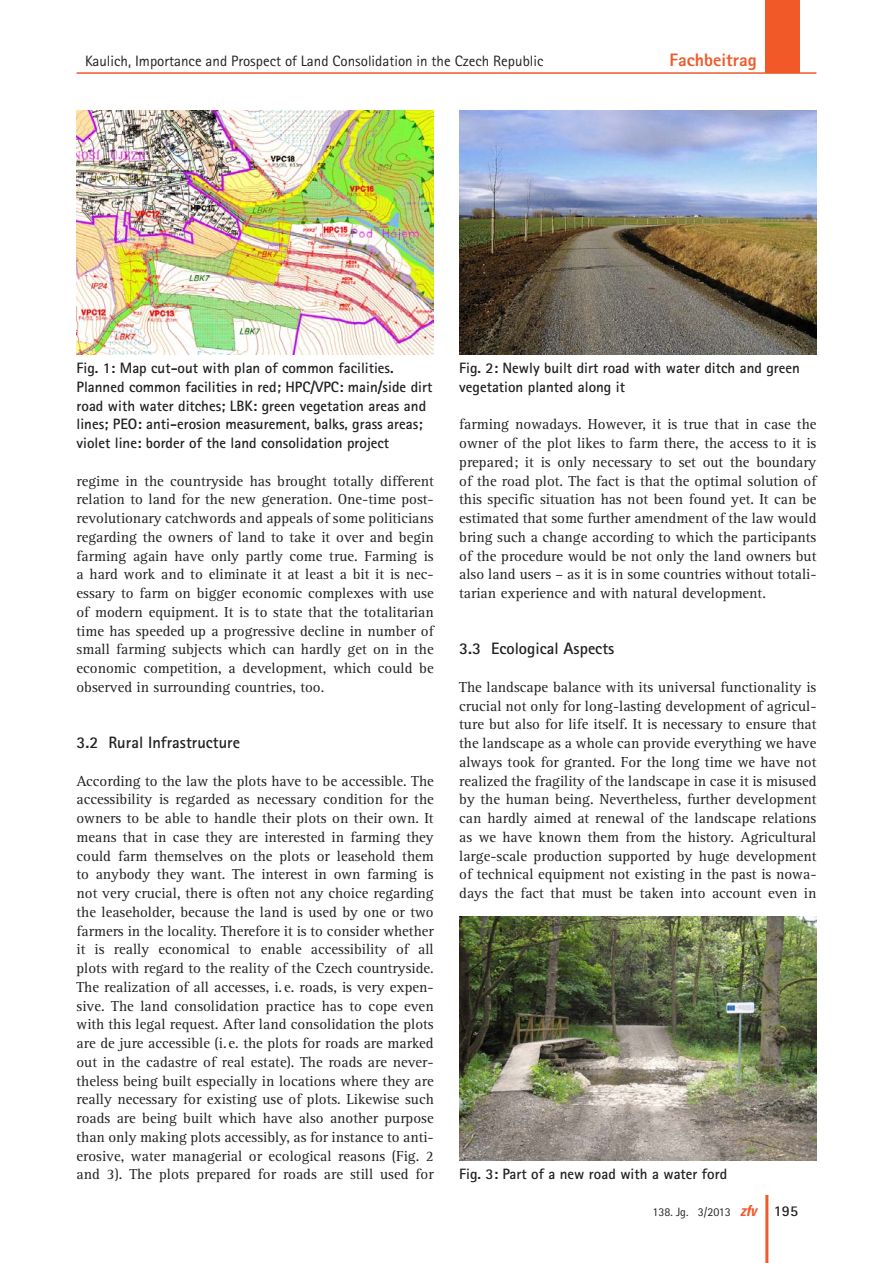
<style>
.page{position:relative;width:893px;height:1263px;background:#fff}
.page>*{position:absolute;margin:0;border:0;box-sizing:border-box;transform-origin:0 0}
.t1{font:800 18px "Rotis Sans Serif";color:#f15929}
._12_titel_2{font:700 16.5px "Rotis Sans Serif";color:#231f20}
._01_normal_oEZ_AA{font:15px/18.8px "Rotis Serif";color:#231f20;text-align:justify}
._05_abb{font:700 15px/18.8px "Rotis Sans Serif";color:#231f20}
.t2{font:15px "Rotis Sans Serif";color:#231f20}
.t3{font:12px "Rotis Sans Serif";color:#231f20}
.s1{font-family:"Univers";font-weight:700;font-style:italic;font-stretch:condensed;font-size:15px;color:#f15929}
.s2{font-weight:700;font-size:15px}
</style>
<div class="page">
<div style="left:765px;top:0;width:34px;height:72px;background:#f15929"></div>
<hr style="left:77px;top:72px;width:739px;height:2px;background:#f15929">
<hr style="left:765px;top:1195px;width:3px;height:68px;background:#f15929">
<img style="left:77px;top:111px;width:357px;height:243px">
<img style="left:459px;top:111px;width:357px;height:243px">
<img style="left:459px;top:917px;width:357px;height:244px">
<p class="t2" style="left:85px;top:52px;width:460px">Kaulich, Importance and Prospect of Land Consolidation in the Czech Republic</p>
<p class="t1" style="left:670px;top:48px;width:89px">Fachbeitrag</p>
<p class="_05_abb" style="left:77px;top:358px;width:357px">Fig. 1: Map cut-out with plan of common facilities.<br>Planned common facilities in red; HPC/VPC: main/side dirt road with water ditches; LBK: green vegetation areas and lines; PEO: anti-erosion measurement, balks, grass areas; violet line: border of the land consolidation project</p>
<p class="_05_abb" style="left:459px;top:358px;width:342px">Fig. 2: Newly built dirt road with water ditch and green vegetation planted along it</p>
<p class="_01_normal_oEZ_AA" style="left:459px;top:415px;width:359px">farming nowadays. However, it is true that in case the owner of the plot likes to farm there, the access to it is prepared; it is only necessary to set out the boundary of the road plot. The fact is that the optimal solution of this specific situation has not been found yet. It can be estimated that some further amendment of the law would bring such a change according to which the participants of the procedure would be not only the land owners but also land users – as it is in some countries without totali&shy;tarian experience and with natural development.</p>
<p class="_01_normal_oEZ_AA" style="left:77px;top:472px;width:359px">regime in the countryside has brought totally different relation to land for the new generation. One-time post&shy;revolutionary catchwords and appeals of some politicians regarding the owners of land to take it over and begin farming again have only partly come true. Farming is a hard work and to eliminate it at least a bit it is nec&shy;essary to farm on bigger economic complexes with use of modern equipment. It is to state that the totalitarian time has speeded up a progressive decline in number of small farming subjects which can hardly get on in the economic competition, a development, which could be observed in surrounding countries, too.</p>
<p class="_12_titel_2" style="left:459px;top:638px;width:157px">3.3 Ecological Aspects</p>
<p class="_01_normal_oEZ_AA" style="left:459px;top:678px;width:359px">The landscape balance with its universal functionality is crucial not only for long-lasting development of agricul&shy;ture but also for life itself. It is necessary to ensure that the landscape as a whole can provide everything we have always took for granted. For the long time we have not realized the fragility of the landscape in case it is misused by the human being. Nevertheless, further development can hardly aimed at renewal of the landscape relations as we have known them from the history. Agricultural large-scale production supported by huge development of technical equipment not existing in the past is nowa&shy;days the fact that must be taken into account even in</p>
<p class="_12_titel_2" style="left:77px;top:732px;width:165px">3.2 Rural Infrastructure</p>
<p class="_01_normal_oEZ_AA" style="left:77px;top:772px;width:359px">According to the law the plots have to be accessible. The accessibility is regarded as necessary condition for the owners to be able to handle their plots on their own. It means that in case they are interested in farming they could farm themselves on the plots or leasehold them to anybody they want. The interest in own farming is not very crucial, there is often not any choice regarding the leaseholder, because the land is used by one or two farmers in the locality. Therefore it is to consider whether it is really economical to enable accessibility of all plots with regard to the reality of the Czech countryside.<br>The realization of all accesses, i. e. roads, is very expen&shy;sive. The land consolidation practice has to cope even with this legal request. After land consolidation the plots are de jure accessible (i. e. the plots for roads are marked out in the cadastre of real estate). The roads are never&shy;theless being built especially in locations where they are really necessary for existing use of plots. Likewise such roads are being built which have also another purpose than only making plots accessibly, as for instance to anti&shy;erosive, water managerial or ecological reasons (Fig. 2 and 3). The plots prepared for roads are still used for</p>
<p class="_05_abb" style="left:459px;top:1165px;width:269px">Fig. 3: Part of a new road with a water ford</p>
<p class="t3" style="left:652px;top:1205px;width:147px">138. Jg. 3/2013 <span class="s1">zfv</span> <span class="s2">195</span></p>
</div>
